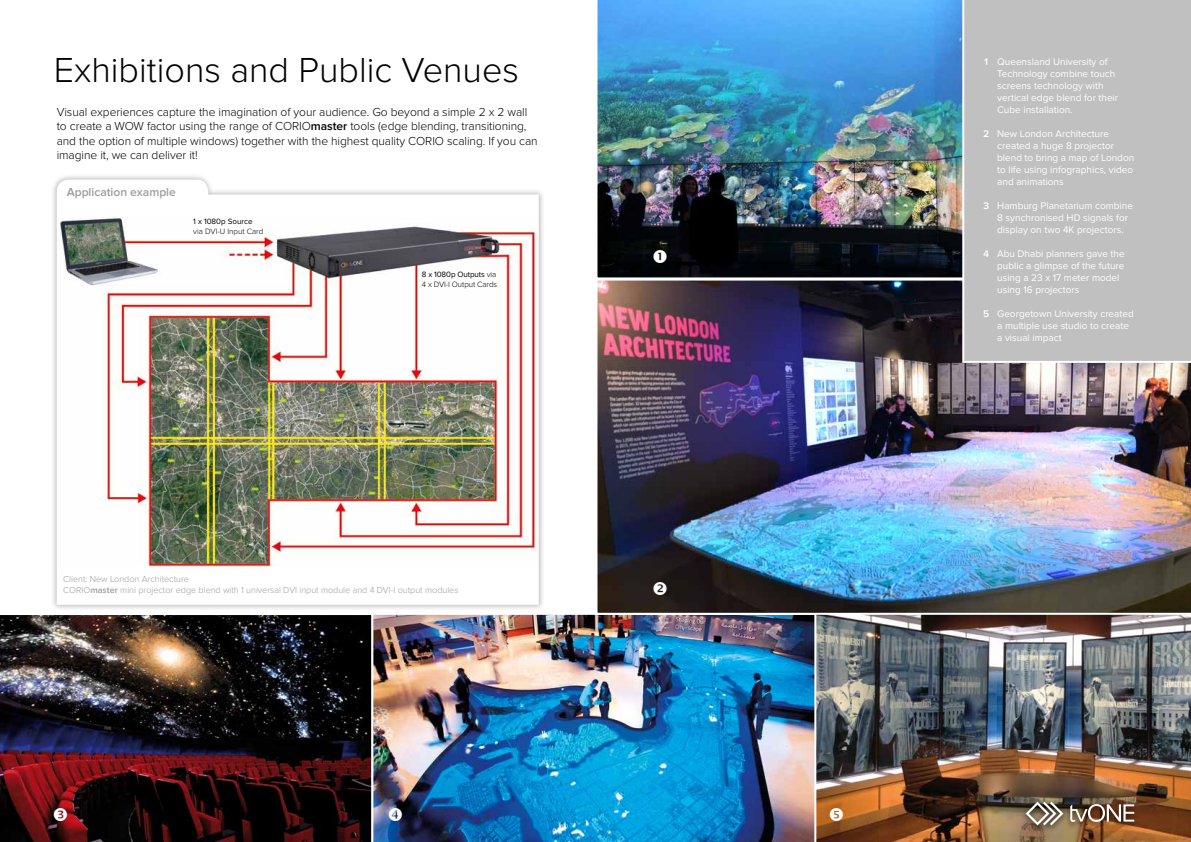
<style>
.page{position:relative;width:1191px;height:842px;background:#fff}
.page>*{position:absolute;margin:0;border:0;box-sizing:border-box;transform-origin:0 0}
.t1{font:300 36px "Proxima Nova";color:#000}
.t2{font:300 12px/14.4px "Proxima Nova";letter-spacing:-.005em;color:#000}
.t3{font:600 12px "Proxima Nova";color:#9d9d9c}
.t4{font:10px/12px "Proxima Nova";color:#fff}
.t5{font:300 9px/10.8px "Proxima Nova";color:#9d9d9c}
.t6{font:300 8px/9.6px "Proxima Nova";letter-spacing:-.01em;color:#000}
.t7{font:8px "Proxima Nova";color:#000}
.s1{font-weight:600}
.s2{font-weight:400}
</style>
<div class="page">
<div style="left:50px;top:173px;width:495px;height:438px;background:#000;opacity:.3"></div>
<svg style="left:57px;top:180px;width:482px;height:425px"></svg>
<img style="left:59px;top:217px;width:478px;height:349px">
<img style="left:816px;top:615px;width:375px;height:227px">
<img style="left:373px;top:614px;width:442px;height:228px">
<img style="left:0;top:615px;width:372px;height:227px">
<div style="left:1021px;top:799px;width:118px;height:34px;background:#000;opacity:.75"></div>
<svg style="left:1070px;top:804px;width:64px;height:18px"></svg>
<svg style="left:1025px;top:802px;width:38px;height:23px"></svg>
<img style="left:597px;top:0;width:365px;height:278px">
<img style="left:595px;top:280px;width:596px;height:335px">
<div style="left:962px;top:0;width:229px;height:363px;background:#c1c0c0"></div>
<svg style="left:54px;top:808px;width:13px;height:13px"></svg>
<svg style="left:389px;top:808px;width:13px;height:13px"></svg>
<svg style="left:830px;top:808px;width:13px;height:13px"></svg>
<svg style="left:653px;top:250px;width:13px;height:13px"></svg>
<svg style="left:653px;top:582px;width:13px;height:13px"></svg>
<h1 class="t1" style="left:54px;top:50px;width:466px">Exhibitions and Public Venues</h1>
<p class="t2" style="left:57px;top:105px;width:482px">Visual experiences capture the imagination of your audience. Go beyond a simple 2 x 2 wall to create a WOW factor using the range of CORIO<span class="s1">master</span> tools (edge blending, transitioning, and the option of multiple windows) together with the highest quality CORIO scaling. If you can imagine it, we can deliver it!</p>
<p class="t3" style="left:67px;top:185px;width:111px">Application example</p>
<p class="t7" style="left:193px;top:217px;width:61px">1 x 1080p Source</p>
<p class="t6" style="left:193px;top:226px;width:71px">via DVI-U Input Card</p>
<p class="t6" style="left:422px;top:270px;width:77px"><span class="s2">8 x 1080p Outputs</span> via<br>4 x DVI-I Output Cards</p>
<p class="t5" style="left:63px;top:574px;width:397px">Client: New London Architecture<br>CORIO<span class="s1">master</span> mini projector edge blend with 1 universal DVI input module and 4 DVI-I output modules</p>
<p class="t4" style="left:997px;top:55px;width:122px;text-indent:-14px"><span class="s1">1</span> Queensland University of<br>Technology combine touch screens technology with vertical edge blend for their<br>Cube installation.</p>
<p class="t4" style="left:997px;top:127px;width:139px;text-indent:-14px"><span class="s1">2</span> New London Architecture created a huge 8 projector blend to bring a map of London to life using infographics, video and animations</p>
<p class="t4" style="left:997px;top:199px;width:137px;text-indent:-14px"><span class="s1">3</span> Hamburg Planetarium combine<br>8 synchronised HD signals for display on two 4K projectors.</p>
<p class="t4" style="left:997px;top:247px;width:129px;text-indent:-14px"><span class="s1">4</span> Abu Dhabi planners gave the public a glimpse of the future using a 23 x 17 meter model using 16 projectors</p>
<p class="t4" style="left:997px;top:307px;width:138px;text-indent:-14px"><span class="s1">5</span> Georgetown University created a multiple use studio to create a visual impact</p>
</div>
